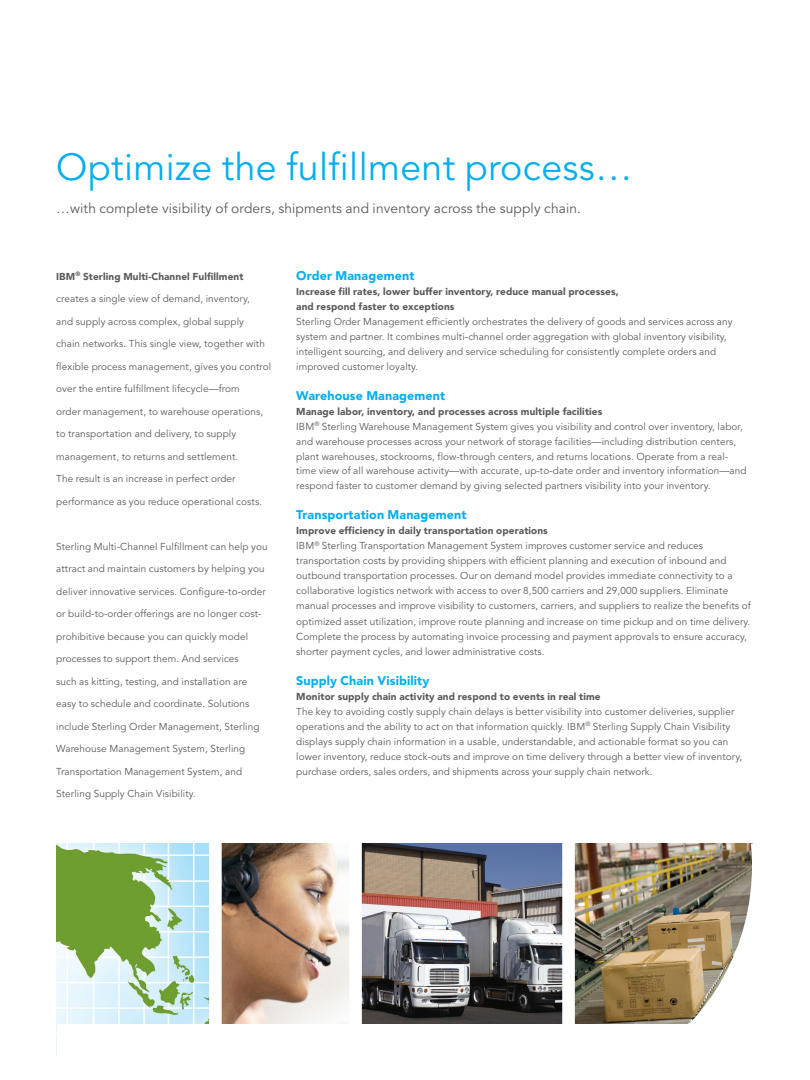
<style>
.page{position:relative;width:810px;height:1080px;background:#fff}
.page>*{position:absolute;margin:0;border:0;box-sizing:border-box;transform-origin:0 0}
.Body_Headline___Firs{font:37.5px "Avenir";letter-spacing:.01em;color:#00aeef}
.Body___No_Space_Afte{font:13.75px "Avenir";letter-spacing:.01em;color:#5a5a5d}
.Body_Headline___Firs-2{font:900 12.5px "Avenir";letter-spacing:.01em;color:#00aeef}
.Body___No_Space_Afte-2{font:10px/15px "Avenir";letter-spacing:.01em;color:#5a5a5d}
.Body___No_Space_Afte-3{font:900 10px/15px "Avenir";letter-spacing:.01em;color:#5a5a5d}
</style>
<div class="page">
<img style="left:56px;top:844px;width:592px;height:212px">
<img style="left:648px;top:844px;width:104px;height:180px">
<div style="left:57px;top:1024px;width:695px;height:43px;background:#fff"></div>
<p class="Body_Headline___Firs" style="left:56px;top:145px;width:578px">Optimize the fulfillment process…</p>
<p class="Body___No_Space_Afte" style="left:56px;top:200px;width:526px">…with complete visibility of orders, shipments and inventory across the supply chain.</p>
<p class="Body___No_Space_Afte-3" style="left:56px;top:268px;width:189px">IBM<sup>®</sup> Sterling Multi-Channel Fulfillment</p>
<p class="Body___No_Space_Afte-2" style="left:56px;top:291px;width:195px">creates a single view of demand, inventory,</p>
<p class="Body___No_Space_Afte-2" style="left:56px;top:314px;width:189px">and supply across complex, global supply</p>
<p class="Body___No_Space_Afte-2" style="left:56px;top:336px;width:210px">chain networks. This single view, together with</p>
<p class="Body___No_Space_Afte-2" style="left:56px;top:359px;width:217px">flexible process management, gives you control</p>
<p class="Body___No_Space_Afte-2" style="left:56px;top:381px;width:185px">over the entire fulfillment lifecycle—from</p>
<p class="Body___No_Space_Afte-2" style="left:56px;top:404px;width:209px">order management, to warehouse operations,</p>
<p class="Body___No_Space_Afte-2" style="left:56px;top:426px;width:182px">to transportation and delivery, to supply</p>
<p class="Body___No_Space_Afte-2" style="left:56px;top:449px;width:184px">management, to returns and settlement.</p>
<p class="Body___No_Space_Afte-2" style="left:56px;top:471px;width:181px">The result is an increase in perfect order</p>
<p class="Body___No_Space_Afte-2" style="left:56px;top:494px;width:207px">performance as you reduce operational costs.</p>
<p class="Body___No_Space_Afte-2" style="left:56px;top:539px;width:213px">Sterling Multi-Channel Fulfillment can help you</p>
<p class="Body___No_Space_Afte-2" style="left:56px;top:561px;width:210px">attract and maintain customers by helping you</p>
<p class="Body___No_Space_Afte-2" style="left:56px;top:584px;width:211px">deliver innovative services. Configure-to-order</p>
<p class="Body___No_Space_Afte-2" style="left:56px;top:606px;width:207px">or build-to-order offerings are no longer cost-</p>
<p class="Body___No_Space_Afte-2" style="left:56px;top:629px;width:193px">prohibitive because you can quickly model</p>
<p class="Body___No_Space_Afte-2" style="left:56px;top:651px;width:184px">processes to support them. And services</p>
<p class="Body___No_Space_Afte-2" style="left:56px;top:674px;width:193px">such as kitting, testing, and installation are</p>
<p class="Body___No_Space_Afte-2" style="left:56px;top:696px;width:195px">easy to schedule and coordinate. Solutions</p>
<p class="Body___No_Space_Afte-2" style="left:56px;top:719px;width:205px">include Sterling Order Management, Sterling</p>
<p class="Body___No_Space_Afte-2" style="left:56px;top:741px;width:191px">Warehouse Management System, Sterling</p>
<p class="Body___No_Space_Afte-2" style="left:56px;top:764px;width:188px">Transportation Management System, and</p>
<p class="Body___No_Space_Afte-2" style="left:56px;top:786px;width:141px">Sterling Supply Chain Visibility.</p>
<p class="Body_Headline___Firs-2" style="left:296px;top:268px;width:120px">Order Management</p>
<p class="Body___No_Space_Afte-3" style="left:296px;top:283px;width:324px">Increase fill rates, lower buffer inventory, reduce manual processes, and respond faster to exceptions</p>
<p class="Body___No_Space_Afte-2" style="left:296px;top:314px;width:438px">Sterling Order Management efficiently orchestrates the delivery of goods and services across any system and partner. It combines multi-channel order aggregation with global inventory visibility, intelligent sourcing, and delivery and service scheduling for consistently complete orders and improved customer loyalty.</p>
<p class="Body_Headline___Firs-2" style="left:296px;top:388px;width:151px">Warehouse Management</p>
<p class="Body___No_Space_Afte-3" style="left:296px;top:403px;width:308px">Manage labor, inventory, and processes across multiple facilities</p>
<p class="Body___No_Space_Afte-2" style="left:296px;top:419px;width:452px">IBM<sup>®</sup> Sterling Warehouse Management System gives you visibility and control over inventory, labor, and warehouse processes across your network of storage facilities—including distribution centers, plant warehouses, stockrooms, flow-through centers, and returns locations. Operate from a real&shy;time view of all warehouse activity—with accurate, up-to-date order and inventory information—and respond faster to customer demand by giving selected partners visibility into your inventory.</p>
<p class="Body_Headline___Firs-2" style="left:296px;top:508px;width:172px">Transportation Management</p>
<p class="Body___No_Space_Afte-3" style="left:296px;top:523px;width:253px">Improve efficiency in daily transportation operations</p>
<p class="Body___No_Space_Afte-2" style="left:296px;top:539px;width:456px">IBM<sup>®</sup> Sterling Transportation Management System improves customer service and reduces transportation costs by providing shippers with efficient planning and execution of inbound and outbound transportation processes. Our on demand model provides immediate connectivity to a collaborative logistics network with access to over 8,500 carriers and 29,000 suppliers. Eliminate manual processes and improve visibility to customers, carriers, and suppliers to realize the benefits of optimized asset utilization, improve route planning and increase on time pickup and on time delivery.<br>Complete the process by automating invoice processing and payment approvals to ensure accuracy, shorter payment cycles, and lower administrative costs.</p>
<p class="Body_Headline___Firs-2" style="left:296px;top:673px;width:135px">Supply Chain Visibility</p>
<p class="Body___No_Space_Afte-3" style="left:296px;top:688px;width:306px">Monitor supply chain activity and respond to events in real time</p>
<p class="Body___No_Space_Afte-2" style="left:296px;top:704px;width:447px">The key to avoiding costly supply chain delays is better visibility into customer deliveries, supplier operations and the ability to act on that information quickly. IBM<sup>®</sup> Sterling Supply Chain Visibility displays supply chain information in a usable, understandable, and actionable format so you can lower inventory, reduce stock-outs and improve on time delivery through a better view of inventory, purchase orders, sales orders, and shipments across your supply chain network.</p>
</div>
